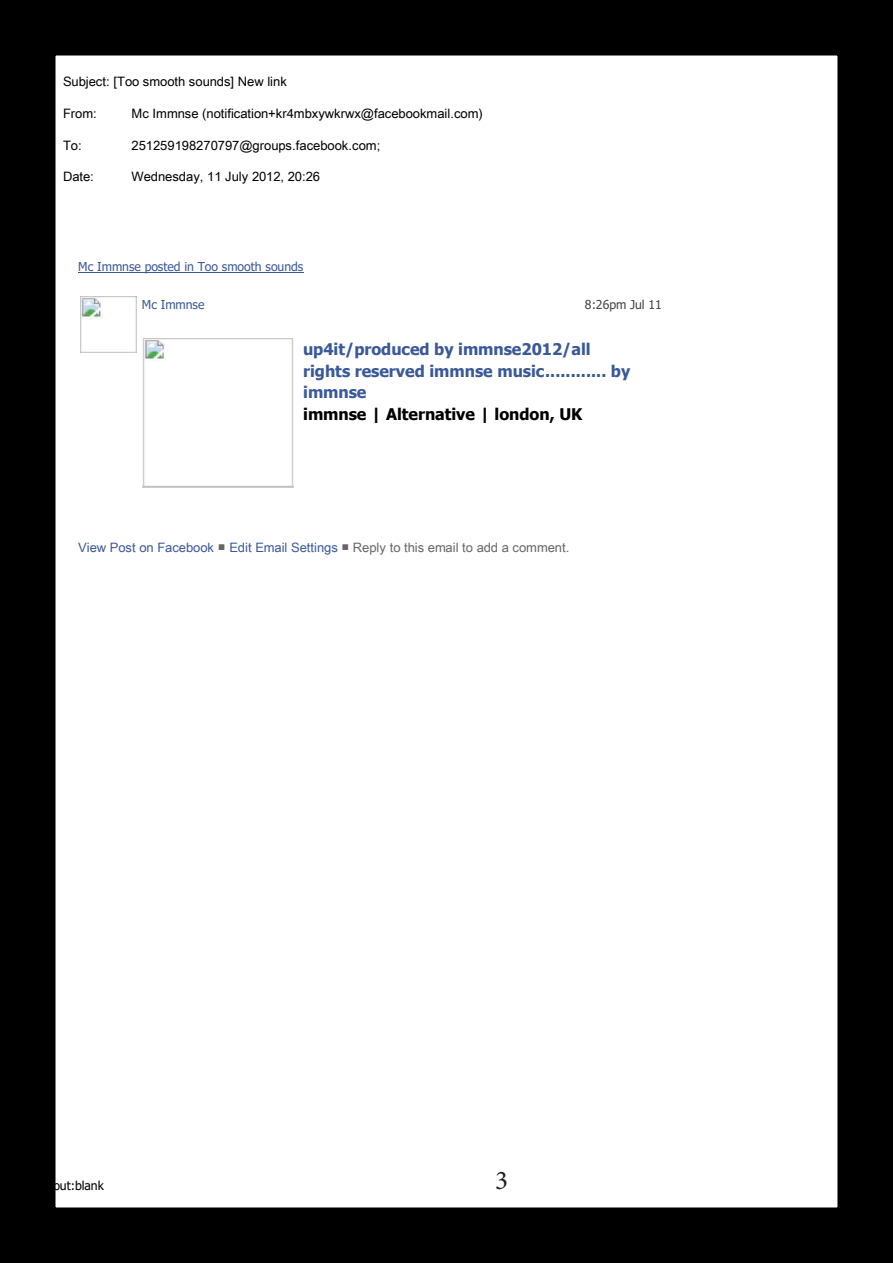
<style>
.page{position:relative;width:893px;height:1263px;background:#fff}
.page>*{position:absolute;margin:0;border:0;box-sizing:border-box;transform-origin:0 0}
.t1{font:27px "Minion Pro";color:#231f20}
.t2{font:700 16.05px/21.6px "Tahoma";letter-spacing:-.005em;color:#3b5998}
.t3{font:700 16.05px "Tahoma";letter-spacing:-.005em;color:#000}
.t4{font:12.9px "Arial Unicode MS";letter-spacing:-.005em;color:#000}
.t5{font:12.9px "Arial Unicode MS";letter-spacing:-.005em;color:#3b5998}
.t6{font:12.3px "Tahoma";letter-spacing:-.005em;color:#3b5998}
.t7{font:12.3px "Tahoma";color:#454545}
.t8{font:12.3px "Tahoma";letter-spacing:-.005em;color:#000}
.s1{color:#666}
</style>
<div class="page">
<hr style="left:78px;top:272px;width:225px;height:1px;background:#3b5998">
<img style="left:80px;top:296px;width:56px;height:56px">
<img style="left:143px;top:339px;width:151px;height:149px">
<div style="left:0;top:0;width:893px;height:1263px;border:56px solid #000"></div>
<p class="t4" style="left:63px;top:72px;width:225px">Subject: [Too smooth sounds] New link</p>
<p class="t4" style="left:63px;top:104px;width:35px">From:</p>
<p class="t4" style="left:132px;top:104px;width:353px">Mc Immnse (notification+kr4mbxywkrwx@facebookmail.com)</p>
<p class="t4" style="left:63px;top:136px;width:20px">To:</p>
<p class="t4" style="left:132px;top:136px;width:250px">251259198270797@groups.facebook.com;</p>
<p class="t4" style="left:63px;top:167px;width:32px">Date:</p>
<p class="t4" style="left:132px;top:167px;width:190px">Wednesday, 11 July 2012, 20:26</p>
<p class="t6" style="left:78px;top:258px;width:227px">Mc Immnse posted in Too smooth sounds</p>
<p class="t6" style="left:142px;top:296px;width:64px">Mc Immnse</p>
<p class="t7" style="left:585px;top:296px;width:78px">8:26pm Jul 11</p>
<p class="t2" style="left:303px;top:339px;width:329px">up4it/produced by immnse2012/all rights reserved immnse music............ by immnse</p>
<p class="t3" style="left:303px;top:403px;width:281px">immnse | Alternative | london, UK</p>
<p class="t5" style="left:78px;top:538px;width:493px">View Post on Facebook <span class="s1">■</span> Edit Email Settings <span class="s1">■ Reply to this email to add a comment.</span></p>
<p class="t8" style="left:40px;top:1177px;width:65px">about:blank</p>
<h1 class="t1" style="left:495px;top:1162px;width:14px">3</h1>
</div>
